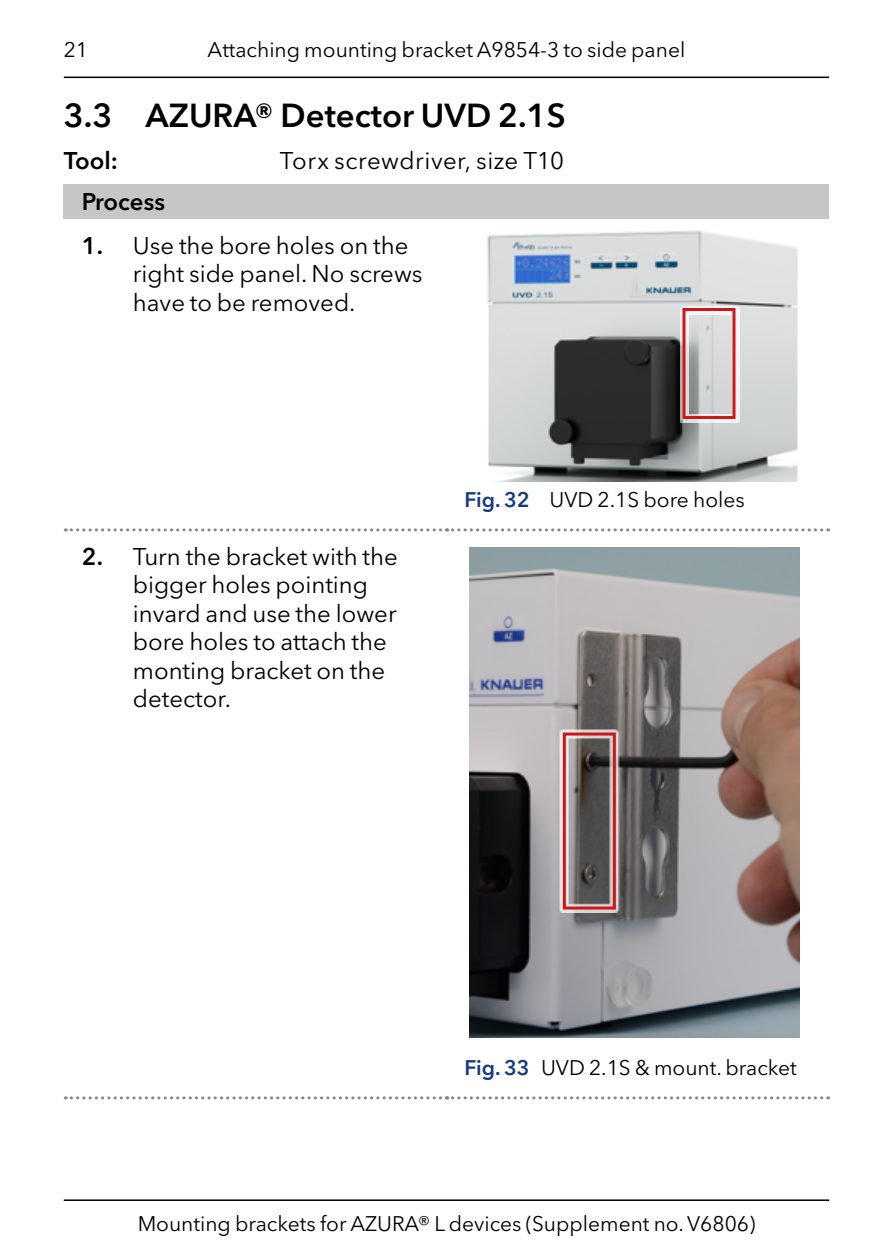
<style>
.page{position:relative;width:893px;height:1259px;background:#fff}
.page>*{position:absolute;margin:0;border:0;box-sizing:border-box;transform-origin:0 0}
.t1{font:600 33px "Avenir Next W1 G";color:#000}
.t2{font:24px/28.5px "Avenir Next W1 G";color:#000}
.t3{font:600 24px "Avenir Next W1 G";color:#000}
.t4{font:21px "Avenir Next W1 G";color:#000}
.s1{font-weight:600}
.s2{font-weight:600;color:#143a84}
</style>
<div class="page">
<hr style="left:64px;top:1199px;width:765px;height:2px;background:#000">
<hr style="left:64px;top:77px;width:765px;height:1px;background:#000">
<div style="left:64px;top:184px;width:765px;height:35px;background:#c6c6c6"></div>
<svg style="left:65px;top:1096px;width:764px;height:3px"></svg>
<svg style="left:65px;top:528px;width:764px;height:3px"></svg>
<img style="left:469px;top:548px;width:331px;height:489px">
<div style="left:560px;top:729px;width:60px;height:183px;background:#fff;opacity:.75"></div>
<div style="left:563px;top:732px;width:53px;height:177px;border:3px solid #cd1719"></div>
<img style="left:487px;top:230px;width:311px;height:252px">
<div style="left:679px;top:305px;width:60px;height:117px;background:#fff;opacity:.75"></div>
<div style="left:682px;top:308px;width:53px;height:111px;border:3px solid #cd1719"></div>
<p class="t4" style="left:64px;top:38px;width:26px">21</p>
<p class="t4" style="left:208px;top:38px;width:479px">Attaching mounting bracket A9854-3 to side panel</p>
<h1 class="t1" style="left:64px;top:95px;width:503px">3.3 AZURA® Detector UVD 2.1S</h1>
<p class="t3" style="left:64px;top:146px;width:56px">Tool:</p>
<p class="t2" style="left:280px;top:146px;width:286px">Torx screwdriver, size T10</p>
<p class="t3" style="left:82px;top:187px;width:85px">Process</p>
<p class="t2" style="left:133px;top:231px;width:291px;text-indent:-51px"><span class="s1">1.</span> Use the bore holes on the right side panel. No screws have to be removed.</p>
<p class="t2" style="left:133px;top:542px;width:267px;text-indent:-51px"><span class="s1">2.</span> Turn the bracket with the bigger holes pointing invard and use the lower bore holes to attach the monting bracket on the detector.</p>
<p class="t4" style="left:464px;top:487px;width:282px"><span class="s2">Fig. 32</span> UVD 2.1S bore holes</p>
<p class="t4" style="left:464px;top:1055px;width:334px"><span class="s2">Fig. 33</span> UVD 2.1S &amp; mount. bracket</p>
<p class="t4" style="left:138px;top:1211px;width:619px">Mounting brackets for AZURA® L devices (Supplement no. V6806)</p>
</div>
